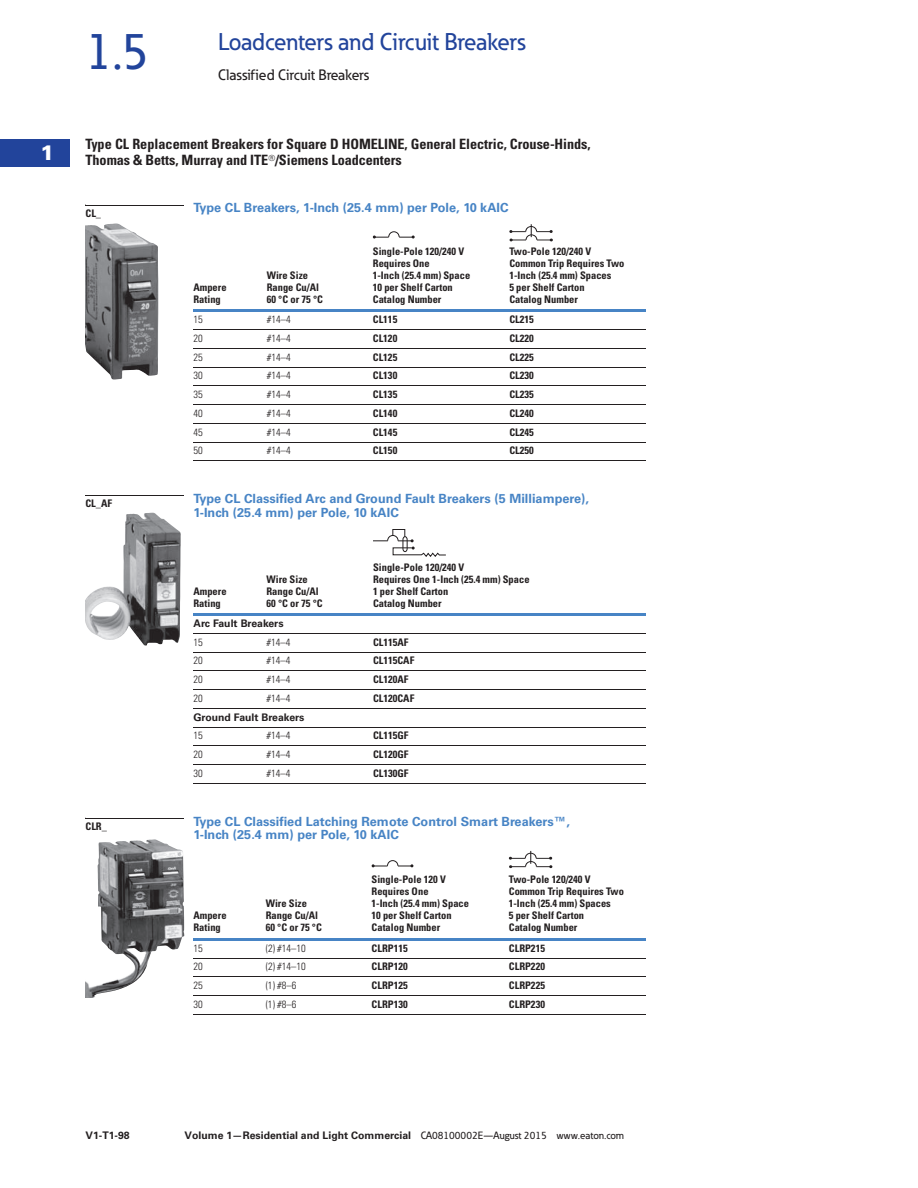
<style>
.page{position:relative;width:918px;height:1188px;background:#fff}
.page>*{position:absolute;margin:0;border:0;box-sizing:border-box;transform-origin:0 0}
.t1{font:500 51px "Eaton";color:#22449b}
.t2{font:500 24px "Eaton";color:#22449b}
.t3{font:900 21px "Univers LT Std";color:#fff}
.t4{font:500 15px "Eaton";letter-spacing:.005em;color:#231f20}
.t5{font:700 condensed 14.25px/15.8px "Univers LT Std";letter-spacing:-.005em;color:#231f20}
.t6{font:700 12.75px/13.5px "Univers LT Std";letter-spacing:.005em;color:#4784c5}
.t7{font:700 condensed 10.5px/12px "Univers LT Std";color:#231f20}
.t8{font:300 condensed 10.5px "Univers LT Std";letter-spacing:.005em;color:#231f20}
.t9{font:700 10.5px "Univers LT Std";letter-spacing:.005em;color:#231f20}
.s1{font-family:"Eaton";font-weight:500}
</style>
<div class="page">
<div style="left:0;top:140px;width:70px;height:26px;background:#22449b"></div>
<hr style="left:0;top:139px;width:70px;height:1px;background:#22449b">
<hr style="left:0;top:166px;width:70px;height:1px;background:#22449b">
<hr style="left:194px;top:310px;width:452px;height:2px;background:#4784c5">
<hr style="left:194px;top:329px;width:452px;height:1px;background:#231f20">
<hr style="left:194px;top:348px;width:452px;height:1px;background:#231f20">
<hr style="left:194px;top:367px;width:452px;height:1px;background:#231f20">
<hr style="left:194px;top:386px;width:452px;height:1px;background:#231f20">
<hr style="left:194px;top:404px;width:452px;height:1px;background:#231f20">
<hr style="left:194px;top:423px;width:452px;height:1px;background:#231f20">
<hr style="left:194px;top:442px;width:452px;height:1px;background:#231f20">
<hr style="left:194px;top:461px;width:452px;height:1px;background:#231f20">
<hr style="left:194px;top:613px;width:452px;height:3px;background:#4784c5">
<hr style="left:194px;top:633px;width:452px;height:1px;background:#231f20">
<hr style="left:194px;top:652px;width:452px;height:1px;background:#231f20">
<hr style="left:194px;top:671px;width:452px;height:1px;background:#231f20">
<hr style="left:194px;top:689px;width:452px;height:1px;background:#231f20">
<hr style="left:194px;top:708px;width:452px;height:1px;background:#231f20">
<hr style="left:194px;top:727px;width:452px;height:1px;background:#231f20">
<hr style="left:194px;top:746px;width:452px;height:1px;background:#231f20">
<hr style="left:194px;top:765px;width:452px;height:1px;background:#231f20">
<hr style="left:194px;top:783px;width:452px;height:1px;background:#231f20">
<hr style="left:194px;top:938px;width:452px;height:3px;background:#4784c5">
<hr style="left:194px;top:958px;width:452px;height:1px;background:#231f20">
<hr style="left:194px;top:977px;width:452px;height:1px;background:#231f20">
<hr style="left:194px;top:995px;width:452px;height:1px;background:#231f20">
<hr style="left:194px;top:1014px;width:452px;height:1px;background:#231f20">
<img style="left:86px;top:223px;width:72px;height:156px">
<hr style="left:86px;top:205px;width:98px;height:1px;background:#231f20">
<svg style="left:373px;top:231px;width:42px;height:7px"></svg>
<svg style="left:509px;top:224px;width:44px;height:17px"></svg>
<img style="left:86px;top:513px;width:95px;height:132px">
<hr style="left:86px;top:495px;width:98px;height:1px;background:#231f20">
<svg style="left:373px;top:529px;width:73px;height:28px"></svg>
<img style="left:86px;top:839px;width:98px;height:159px">
<hr style="left:86px;top:818px;width:98px;height:1px;background:#231f20">
<svg style="left:372px;top:860px;width:41px;height:7px"></svg>
<svg style="left:509px;top:851px;width:43px;height:17px"></svg>
<h3 class="t3" style="left:40px;top:140px;width:15px">1</h3>
<h1 class="t1" style="left:86px;top:32px;width:65px">1.5</h1>
<h2 class="t2" style="left:218px;top:33px;width:309px">Loadcenters and Circuit Breakers</h2>
<h3 class="t4" style="left:218px;top:69px;width:152px">Classified Circuit Breakers</h3>
<h3 class="t5" style="left:86px;top:137px;width:507px">Type CL Replacement Breakers for Square D HOMELINE, General Electric, Crouse-Hinds,<br>Thomas &amp; Betts, Murray and ITE<sup>®</sup>/Siemens Loadcenters</h3>
<p class="t6" style="left:194px;top:202px;width:317px">Type CL Breakers, 1-Inch (25.4 mm) per Pole, 10 kAIC</p>
<p class="t7" style="left:86px;top:208px;width:17px">CL_</p>
<p class="t7" style="left:194px;top:282px;width:35px">Ampere<br>Rating</p>
<p class="t7" style="left:267px;top:270px;width:58px">Wire Size<br>Range Cu/Al<br>60 °C or 75 °C</p>
<p class="t7" style="left:373px;top:246px;width:99px">Single-Pole 120/240 V<br>Requires One<br>1-Inch (25.4 mm) Space<br>10 per Shelf Carton<br>Catalog Number</p>
<p class="t7" style="left:509px;top:246px;width:117px">Two-Pole 120/240 V<br>Common Trip Requires Two<br>1-Inch (25.4 mm) Spaces<br>5 per Shelf Carton<br>Catalog Number</p>
<p class="t7" style="left:86px;top:499px;width:28px">CL_AF</p>
<p class="t7" style="left:86px;top:821px;width:23px">CLR_</p>
<p class="t8" style="left:193px;top:316px;width:11px">15</p>
<p class="t8" style="left:267px;top:316px;width:25px">#14–4</p>
<p class="t7" style="left:373px;top:314px;width:26px">CL115</p>
<p class="t7" style="left:509px;top:314px;width:26px">CL215</p>
<p class="t8" style="left:193px;top:334px;width:11px">20</p>
<p class="t8" style="left:267px;top:334px;width:25px">#14–4</p>
<p class="t7" style="left:373px;top:333px;width:26px">CL120</p>
<p class="t7" style="left:509px;top:333px;width:26px">CL220</p>
<p class="t8" style="left:193px;top:353px;width:11px">25</p>
<p class="t8" style="left:267px;top:353px;width:25px">#14–4</p>
<p class="t7" style="left:373px;top:352px;width:26px">CL125</p>
<p class="t7" style="left:509px;top:352px;width:26px">CL225</p>
<p class="t8" style="left:193px;top:372px;width:11px">30</p>
<p class="t8" style="left:267px;top:372px;width:25px">#14–4</p>
<p class="t7" style="left:373px;top:371px;width:26px">CL130</p>
<p class="t7" style="left:509px;top:371px;width:26px">CL230</p>
<p class="t8" style="left:193px;top:391px;width:11px">35</p>
<p class="t8" style="left:267px;top:391px;width:25px">#14–4</p>
<p class="t7" style="left:373px;top:389px;width:26px">CL135</p>
<p class="t7" style="left:509px;top:389px;width:26px">CL235</p>
<p class="t8" style="left:193px;top:409px;width:11px">40</p>
<p class="t8" style="left:267px;top:409px;width:25px">#14–4</p>
<p class="t7" style="left:373px;top:408px;width:26px">CL140</p>
<p class="t7" style="left:509px;top:408px;width:26px">CL240</p>
<p class="t8" style="left:193px;top:428px;width:11px">45</p>
<p class="t8" style="left:267px;top:428px;width:25px">#14–4</p>
<p class="t7" style="left:373px;top:427px;width:26px">CL145</p>
<p class="t7" style="left:509px;top:427px;width:26px">CL245</p>
<p class="t8" style="left:193px;top:447px;width:11px">50</p>
<p class="t8" style="left:267px;top:447px;width:25px">#14–4</p>
<p class="t7" style="left:373px;top:446px;width:26px">CL150</p>
<p class="t7" style="left:509px;top:446px;width:26px">CL250</p>
<p class="t6" style="left:194px;top:493px;width:397px">Type CL Classified Arc and Ground Fault Breakers (5 Milliampere),<br>1-Inch (25.4 mm) per Pole, 10 kAIC</p>
<p class="t7" style="left:266px;top:574px;width:58px">Wire Size<br>Range Cu/Al<br>60 °C or 75 °C</p>
<p class="t7" style="left:373px;top:562px;width:158px">Single-Pole 120/240 V<br>Requires One 1-Inch (25.4 mm) Space<br>1 per Shelf Carton<br>Catalog Number</p>
<p class="t9" style="left:193px;top:619px;width:92px">Arc Fault Breakers</p>
<p class="t8" style="left:193px;top:638px;width:11px">15</p>
<p class="t8" style="left:266px;top:638px;width:25px">#14–4</p>
<p class="t7" style="left:373px;top:637px;width:37px">CL115AF</p>
<p class="t8" style="left:193px;top:657px;width:11px">20</p>
<p class="t8" style="left:266px;top:657px;width:25px">#14–4</p>
<p class="t7" style="left:373px;top:656px;width:43px">CL115CAF</p>
<p class="t8" style="left:193px;top:676px;width:11px">20</p>
<p class="t8" style="left:266px;top:676px;width:25px">#14–4</p>
<p class="t7" style="left:373px;top:674px;width:37px">CL120AF</p>
<p class="t8" style="left:193px;top:694px;width:11px">20</p>
<p class="t8" style="left:266px;top:694px;width:25px">#14–4</p>
<p class="t7" style="left:373px;top:693px;width:43px">CL120CAF</p>
<p class="t9" style="left:193px;top:713px;width:113px">Ground Fault Breakers</p>
<p class="t8" style="left:193px;top:732px;width:11px">15</p>
<p class="t8" style="left:266px;top:732px;width:25px">#14–4</p>
<p class="t7" style="left:373px;top:731px;width:37px">CL115GF</p>
<p class="t8" style="left:193px;top:751px;width:11px">20</p>
<p class="t8" style="left:266px;top:751px;width:25px">#14–4</p>
<p class="t7" style="left:373px;top:749px;width:37px">CL120GF</p>
<p class="t8" style="left:193px;top:769px;width:11px">30</p>
<p class="t8" style="left:266px;top:769px;width:25px">#14–4</p>
<p class="t7" style="left:373px;top:768px;width:37px">CL130GF</p>
<p class="t7" style="left:193px;top:586px;width:35px">Ampere<br>Rating</p>
<p class="t6" style="left:194px;top:816px;width:378px">Type CL Classified Latching Remote Control Smart Breakers™,<br>1-Inch (25.4 mm) per Pole, 10 kAIC</p>
<p class="t7" style="left:193px;top:911px;width:35px">Ampere<br>Rating</p>
<p class="t7" style="left:266px;top:899px;width:58px">Wire Size<br>Range Cu/Al<br>60 °C or 75 °C</p>
<p class="t7" style="left:372px;top:875px;width:99px">Single-Pole 120 V<br>Requires One<br>1-Inch (25.4 mm) Space<br>10 per Shelf Carton<br>Catalog Number</p>
<p class="t7" style="left:509px;top:875px;width:117px">Two-Pole 120/240 V<br>Common Trip Requires Two<br>1-Inch (25.4 mm) Spaces<br>5 per Shelf Carton<br>Catalog Number</p>
<p class="t8" style="left:193px;top:944px;width:11px">15</p>
<p class="t8" style="left:266px;top:944px;width:42px">(2) #14–10</p>
<p class="t7" style="left:372px;top:943px;width:38px">CLRP115</p>
<p class="t7" style="left:509px;top:943px;width:38px">CLRP215</p>
<p class="t8" style="left:193px;top:963px;width:11px">20</p>
<p class="t8" style="left:266px;top:963px;width:42px">(2) #14–10</p>
<p class="t7" style="left:372px;top:962px;width:38px">CLRP120</p>
<p class="t7" style="left:509px;top:962px;width:38px">CLRP220</p>
<p class="t8" style="left:193px;top:982px;width:11px">25</p>
<p class="t8" style="left:266px;top:982px;width:32px">(1) #8–6</p>
<p class="t7" style="left:372px;top:980px;width:38px">CLRP125</p>
<p class="t7" style="left:509px;top:980px;width:38px">CLRP225</p>
<p class="t8" style="left:193px;top:1000px;width:11px">30</p>
<p class="t8" style="left:266px;top:1000px;width:32px">(1) #8–6</p>
<p class="t7" style="left:372px;top:999px;width:38px">CLRP130</p>
<p class="t7" style="left:509px;top:999px;width:38px">CLRP230</p>
<p class="t9" style="left:86px;top:1131px;width:46px">V1-T1-98</p>
<p class="t9" style="left:184px;top:1131px;width:441px">Volume 1—Residential and Light Commercial <span class="s1">CA08100002E—August 2015 www.eaton.com</span></p>
</div>
